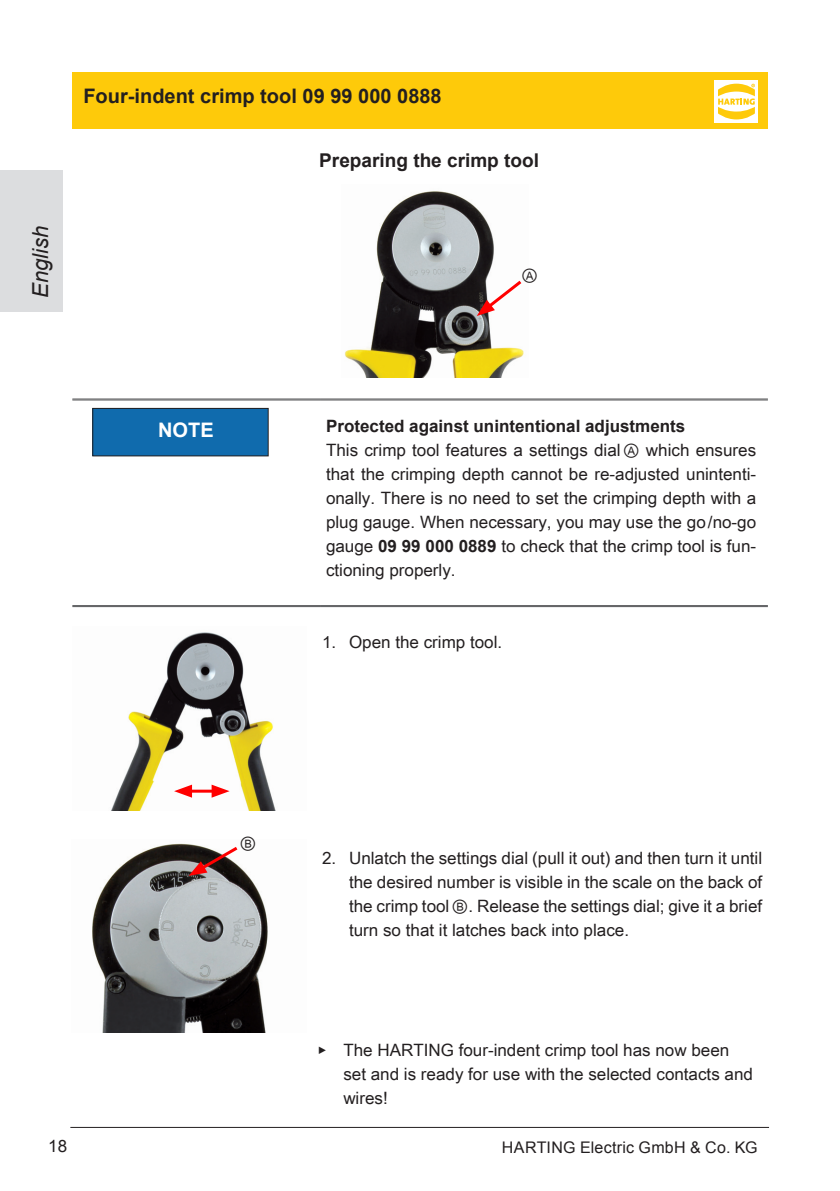
<style>
.page{position:relative;width:840px;height:1191px;background:#fff}
.page>*{position:absolute;margin:0;border:0;box-sizing:border-box;transform-origin:0 0}
.Text{font:italic 22px "Arial";color:#231f20}
.t1{font:700 20px "Arial";color:#231f20}
.Sprachhinweis{font:700 20px "Arial";color:#fff}
.Zwischenüberschrift{font:700 19px "Arial";color:#231f20}
.Text-2{font:17px/24px "Arial Unicode MS";color:#231f20;text-align:justify}
.Text-3{font:700 17px "Arial";color:#231f20}
.Legende{font:17px "Arial Unicode MS";color:#231f20}
.t2{font:17px "Arial";color:#231f20}
.t3{font:16px "Arial";letter-spacing:.015em;color:#231f20}
.s1{font-family:"Arial";font-weight:700}
.s2{font-family:"Corporate S Pro"}
</style>
<div class="page">
<div style="left:72px;top:72px;width:695px;height:57px;background:#feca0a"></div>
<div style="left:714px;top:80px;width:43px;height:42px;background:#fff"></div>
<svg style="left:718px;top:84px;width:36px;height:35px"></svg>
<img style="left:111px;top:632px;width:165px;height:178px">
<img style="left:92px;top:843px;width:176px;height:189px">
<svg style="left:188px;top:844px;width:53px;height:32px"></svg>
<hr style="left:186px;top:789px;width:31px;height:3px;background:#f00">
<svg style="left:174px;top:784px;width:18px;height:13px"></svg>
<svg style="left:211px;top:784px;width:18px;height:13px"></svg>
<img style="left:344px;top:191px;width:180px;height:186px">
<svg style="left:476px;top:278px;width:48px;height:38px"></svg>
<div style="left:0;top:170px;width:62px;height:142px;background:#dcdddf"></div>
<hr style="left:72px;top:398px;width:248px;height:1px;background:#57585a">
<hr style="left:72px;top:400px;width:248px;height:1px;background:#57585a">
<hr style="left:320px;top:398px;width:447px;height:1px;background:#57585a">
<hr style="left:320px;top:400px;width:447px;height:1px;background:#57585a">
<hr style="left:72px;top:605px;width:248px;height:1px;background:#57585a">
<hr style="left:72px;top:606px;width:248px;height:1px;background:#57585a">
<hr style="left:320px;top:605px;width:447px;height:1px;background:#57585a">
<hr style="left:320px;top:606px;width:447px;height:1px;background:#57585a">
<div style="left:93px;top:408px;width:175px;height:48px;background:#106bad"></div>
<div style="left:92px;top:408px;width:176px;height:48px;border:1px solid #231f20"></div>
<hr style="left:70px;top:1127px;width:698px;height:1px;background:#231f20">
<p class="Text" style="left:26px;top:298px;width:74px;rotate:-90deg">English</p>
<p class="t1" style="left:83px;top:83px;width:359px">Four-indent crimp tool 09 99 000 0888</p>
<p class="Zwischenüberschrift" style="left:319px;top:148px;width:221px">Preparing the crimp tool</p>
<p class="Legende" style="left:520px;top:262px;width:18px">Ⓐ</p>
<p class="Sprachhinweis" style="left:158px;top:416px;width:57px">NOTE</p>
<p class="Text-3" style="left:326px;top:415px;width:360px">Protected against unintentional adjustments</p>
<p class="Text-2" style="left:326px;top:438px;width:431px">This crimp tool features a settings dialⒶ which ensures that the crimping depth cannot be re-adjusted unintenti&shy;onally. There is no need to set the crimping depth with a plug gauge. When necessary, you may use the go/no-go gauge <span class="s1">09 99 000 0889</span> to check that the crimp tool is fun&shy;ctioning properly.</p>
<p class="Text-2" style="left:322px;top:630px;width:181px">1. Open the crimp tool.</p>
<p class="t2" style="left:48px;top:1135px;width:20px">18</p>
<p class="Legende" style="left:239px;top:830px;width:18px">Ⓑ</p>
<p class="Text-2" style="left:349px;top:846px;width:414px;text-indent:-27px">2. Unlatch the settings dial (pull it out) and then turn it until the desired number is visible in the scale on the back of the crimp toolⒷ. Release the settings dial; give it a brief turn so that it latches back into place.</p>
<p class="Text-2" style="left:343px;top:1038px;width:411px;text-align:left;text-indent:-26px"><span class="s2">▸</span> The HARTING four-indent crimp tool has now been set and is ready for use with the selected contacts and wires!</p>
<p class="t3" style="left:501px;top:1136px;width:257px">HARTING Electric GmbH &amp; Co. KG</p>
</div>
